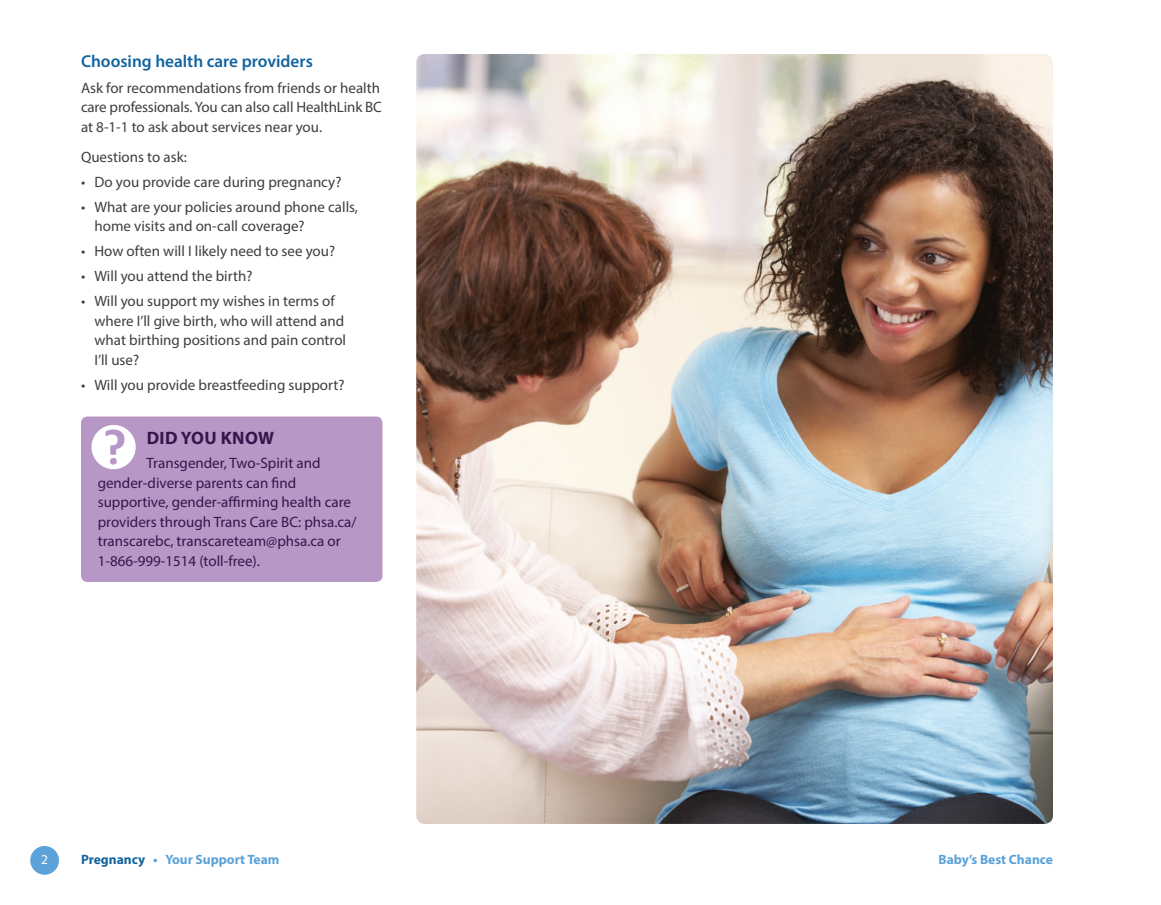
<style>
.page{position:relative;width:1161px;height:905px;background:#fff}
.page>*{position:absolute;margin:0;border:0;box-sizing:border-box;transform-origin:0 0}
.t1{font:700 18px "Myriad Pro";letter-spacing:.02em;color:#35164c}
.t2{font:600 17.25px "Myriad Pro";color:#12639f}
.t3{font:15px/19.5px "Myriad Pro";color:#3e3e3f}
.t4{font:15px/19.5px "Myriad Pro";color:#35164c}
.t5{font:700 13.5px "Myriad Pro";color:#5aa2d8}
.t6{font:13.5px "Myriad Pro";color:#fff}
.s1{color:#12639f}
</style>
<div class="page">
<div style="left:30px;top:846px;width:29px;height:28px;background:#5aa2d8;border-radius:50%"></div>
<img style="left:416px;top:54px;width:637px;height:770px">
<div style="left:81px;top:416px;width:302px;height:166px;background:#b697c6;border-radius:6px"></div>
<div style="left:92px;top:425px;width:44px;height:44px;background:#fff;border-radius:50%"></div>
<div style="left:110px;top:458px;width:7px;height:6px;background:#b697c6;border-radius:50%"></div>
<svg style="left:105px;top:429px;width:19px;height:26px"></svg>
<p class="t2" style="left:81px;top:50px;width:233px">Choosing health care providers</p>
<p class="t3" style="left:81px;top:78px;width:302px">Ask for recommendations from friends or health care professionals. You can also call HealthLink BC at 8-1-1 to ask about services near you.</p>
<p class="t3" style="left:81px;top:147px;width:108px">Questions to ask:</p>
<p class="t3" style="left:81px;top:172px;width:262px">• Do you provide care during pregnancy?</p>
<p class="t3" style="left:94px;top:197px;width:265px;text-indent:-14px">• What are your policies around phone calls, home visits and on-call coverage?</p>
<p class="t3" style="left:81px;top:241px;width:256px">• How often will I likely need to see you?</p>
<p class="t3" style="left:81px;top:266px;width:173px">• Will you attend the birth?</p>
<p class="t3" style="left:94px;top:291px;width:253px;text-indent:-14px">• Will you support my wishes in terms of where I’ll give birth, who will attend and what birthing positions and pain control<br>I’ll use?</p>
<p class="t3" style="left:81px;top:374px;width:265px">• Will you provide breastfeeding support?</p>
<p class="t1" style="left:147px;top:425px;width:129px">DID YOU KNOW</p>
<p class="t4" style="left:98px;top:453px;width:260px;text-indent:49px">Transgender, Two-Spirit and gender-diverse parents can find supportive, gender-affirming health care providers through Trans Care BC: phsa.ca/ transcarebc, transcareteam@phsa.ca or 1-866-999-1514 (toll-free).</p>
<p class="t6" style="left:41px;top:851px;width:8px">2</p>
<p class="t5" style="left:81px;top:851px;width:200px"><span class="s1">Pregnancy</span> • Your Support Team</p>
<p class="t5" style="left:939px;top:851px;width:116px">Baby’s Best Chance</p>
</div>
